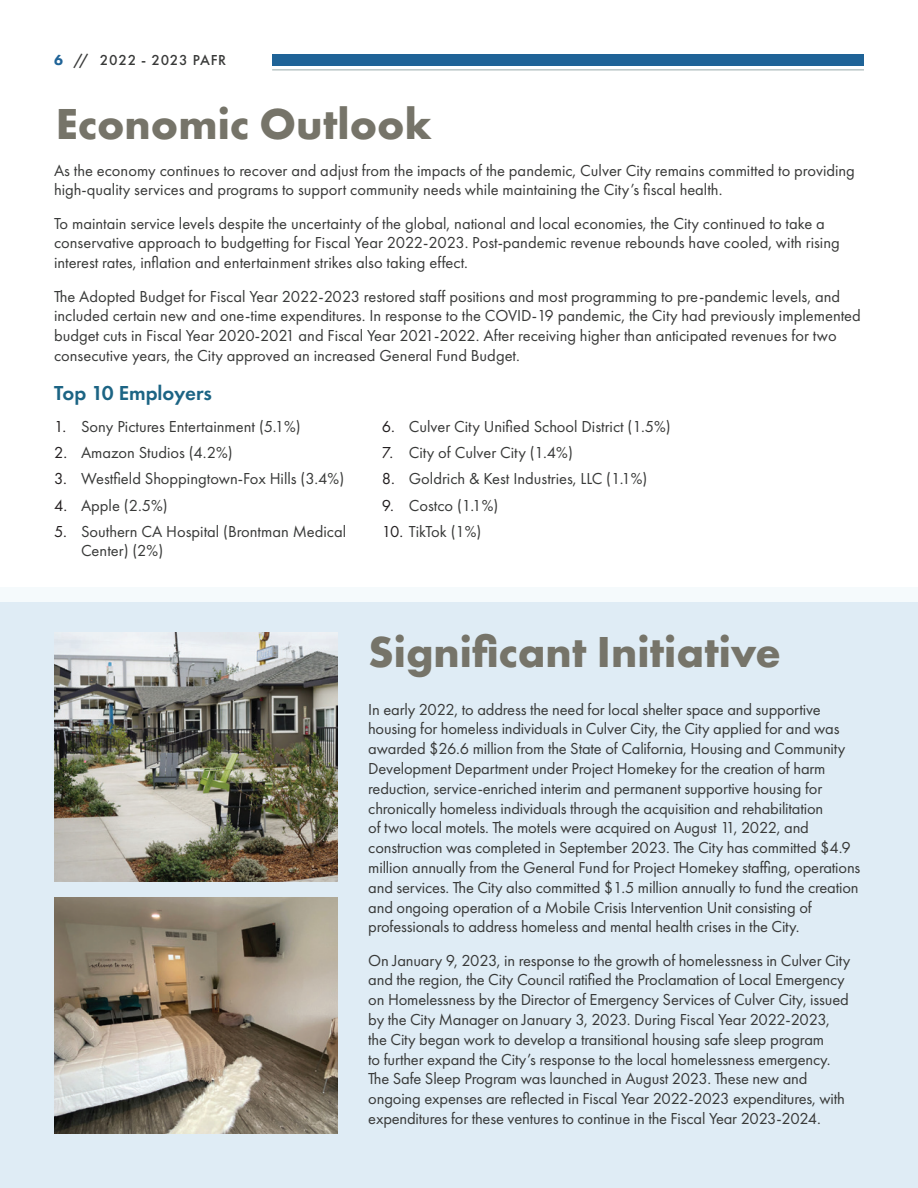
<style>
.page{position:relative;width:918px;height:1188px;background:#fff}
.page>*{position:absolute;margin:0;border:0;box-sizing:border-box;transform-origin:0 0}
.t1{font:700 45px "Futura PT";color:#767469}
.Body{font:600 21px "Futura PT";color:#1c6484}
.Body-2{font:16.5px/19.8px "Futura PT";letter-spacing:-.01em;color:#383938}
.t2{font:500 15px "Futura PT";letter-spacing:.05em;color:#383938}
.s1{font-weight:800;color:#1f6397}
.s2{color:#231f20}
</style>
<div class="page">
<div style="left:272px;top:54px;width:592px;height:11px;background:#1f6397"></div>
<hr style="left:272px;top:69px;width:592px;height:1px;background:#a4b3b3">
<div style="left:0;top:588px;width:918px;height:599px;background:#f5fafc"></div>
<div style="left:0;top:602px;width:918px;height:586px;background:#dfecf5"></div>
<img style="left:54px;top:633px;width:284px;height:249px">
<img style="left:54px;top:897px;width:284px;height:237px">
<p class="t2" style="left:54px;top:51px;width:174px"><span class="s1">6</span> // 2022 - 2023 PAFR</p>
<p class="t1" style="left:56px;top:95px;width:377px">Economic Outlook</p>
<p class="Body-2" style="left:54px;top:160px;width:802px">As the economy continues to recover and adjust from the impacts of the pandemic, Culver City remains committed to providing high-quality services and programs to support community needs while maintaining the City’s fiscal health.</p>
<p class="Body-2" style="left:54px;top:213px;width:787px">To maintain service levels despite the uncertainty of the global, national and local economies, the City continued to take a conservative approach to budgetting for Fiscal Year 2022-2023. Post-pandemic revenue rebounds have cooled, with rising interest rates, inflation and entertainment strikes also taking effect.</p>
<p class="Body-2" style="left:54px;top:286px;width:808px">The Adopted Budget for Fiscal Year 2022-2023 restored staff positions and most programming to pre-pandemic levels, and included certain new and one-time expenditures. In response to the COVID-19 pandemic, the City had previously implemented budget cuts in Fiscal Year 2020-2021 and Fiscal Year 2021-2022. After receiving higher than anticipated revenues for two consecutive years, the City approved an increased General Fund Budget.</p>
<p class="Body" style="left:54px;top:379px;width:159px">Top 10 Employers</p>
<p class="Body-2" style="left:54px;top:416px;width:248px"><span class="s2">1.</span> Sony Pictures Entertainment (5.1%)</p>
<p class="Body-2" style="left:54px;top:443px;width:180px"><span class="s2">2.</span> Amazon Studios (4.2%)</p>
<p class="Body-2" style="left:54px;top:469px;width:292px"><span class="s2">3.</span> Westfield Shoppingtown-Fox Hills (3.4%)</p>
<p class="Body-2" style="left:54px;top:495px;width:115px"><span class="s2">4.</span> Apple (2.5%)</p>
<p class="Body-2" style="left:81px;top:522px;width:267px;text-indent:-27px"><span class="s2">5.</span> Southern CA Hospital (Brontman Medical<br>Center) (2%)</p>
<p class="Body-2" style="left:382px;top:416px;width:290px"><span class="s2">6.</span> Culver City Unified School District (1.5%)</p>
<p class="Body-2" style="left:382px;top:443px;width:193px"><span class="s2">7.</span> City of Culver City (1.4%)</p>
<p class="Body-2" style="left:382px;top:469px;width:267px"><span class="s2">8.</span> Goldrich &amp; Kest Industries, LLC (1.1%)</p>
<p class="Body-2" style="left:382px;top:495px;width:118px"><span class="s2">9.</span> Costco (1.1%)</p>
<p class="Body-2" style="left:382px;top:522px;width:101px"><span class="s2">10.</span> TikTok (1%)</p>
<p class="t1" style="left:368px;top:623px;width:414px">Significant Initiative</p>
<p class="Body-2" style="left:368px;top:699px;width:494px">In early 2022, to address the need for local shelter space and supportive housing for homeless individuals in Culver City, the City applied for and was awarded $26.6 million from the State of California, Housing and Community Development Department under Project Homekey for the creation of harm reduction, service-enriched interim and permanent supportive housing for chronically homeless individuals through the acquisition and rehabilitation<br>of two local motels. The motels were acquired on August 11, 2022, and construction was completed in September 2023. The City has committed $4.9 million annually from the General Fund for Project Homekey staffing, operations and services. The City also committed $1.5 million annually to fund the creation and ongoing operation of a Mobile Crisis Intervention Unit consisting of professionals to address homeless and mental health crises in the City.</p>
<p class="Body-2" style="left:368px;top:950px;width:484px">On January 9, 2023, in response to the growth of homelessness in Culver City and the region, the City Council ratified the Proclamation of Local Emergency on Homelessness by the Director of Emergency Services of Culver City, issued by the City Manager on January 3, 2023. During Fiscal Year 2022-2023, the City began work to develop a transitional housing safe sleep program<br>to further expand the City’s response to the local homelessness emergency.<br>The Safe Sleep Program was launched in August 2023. These new and ongoing expenses are reflected in Fiscal Year 2022-2023 expenditures, with expenditures for these ventures to continue in the Fiscal Year 2023-2024.</p>
</div>
